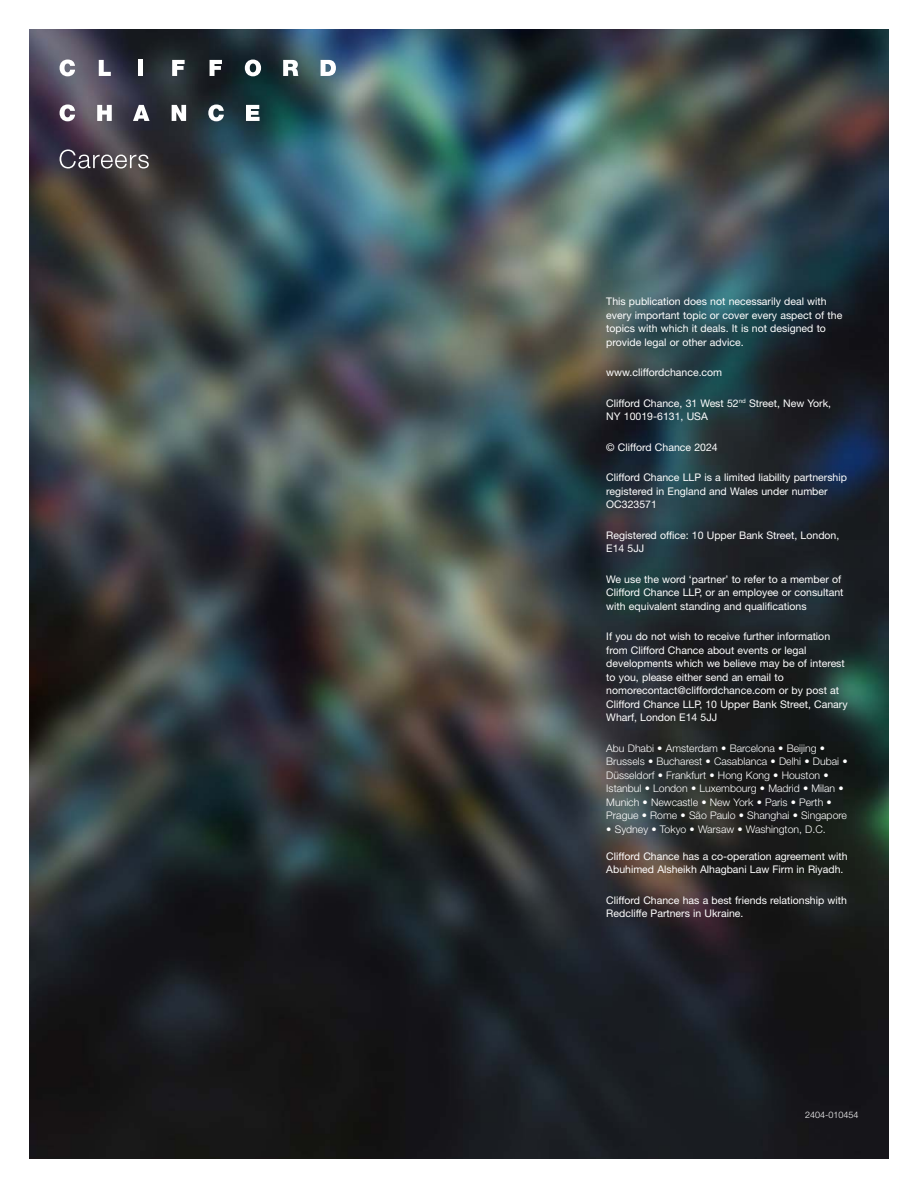
<style>
.page{position:relative;width:918px;height:1188px;background:#fff}
.page>*{position:absolute;margin:0;border:0;box-sizing:border-box;transform-origin:0 0}
.t1{font:10.5px/13.5px "Helvetica Neue LT Pro";color:#fff}
.t2{font:300 10.5px/13.5px "Helvetica Neue LT Pro";color:#fff}
.t3{font:300 9px "Helvetica Neue LT Std";color:#fff}
</style>
<div class="page">
<img style="left:30px;top:30px;width:858px;height:1128px">
<svg style="left:60px;top:60px;width:15px;height:16px"></svg>
<svg style="left:99px;top:60px;width:12px;height:16px"></svg>
<div style="left:138px;top:60px;width:5px;height:16px;background:#fff"></div>
<svg style="left:172px;top:60px;width:13px;height:16px"></svg>
<svg style="left:210px;top:60px;width:12px;height:16px"></svg>
<svg style="left:245px;top:60px;width:16px;height:16px"></svg>
<svg style="left:283px;top:60px;width:15px;height:16px"></svg>
<svg style="left:321px;top:60px;width:15px;height:16px"></svg>
<svg style="left:60px;top:105px;width:15px;height:16px"></svg>
<svg style="left:97px;top:105px;width:15px;height:16px"></svg>
<svg style="left:133px;top:105px;width:17px;height:16px"></svg>
<svg style="left:172px;top:105px;width:14px;height:16px"></svg>
<svg style="left:208px;top:105px;width:16px;height:16px"></svg>
<svg style="left:246px;top:105px;width:14px;height:16px"></svg>
<svg style="left:60px;top:150px;width:89px;height:19px;background:#6a646b"></svg>
<p class="t1" style="left:606px;top:294px;width:238px">This publication does not necessarily deal with every important topic or cover every aspect of the topics with which it deals. It is not designed to provide legal or other advice.</p>
<p class="t1" style="left:606px;top:365px;width:117px">www.cliffordchance.com</p>
<p class="t1" style="left:606px;top:396px;width:226px">Clifford Chance, 31 West 52<sup>nd</sup> Street, New York,<br>NY 10019-6131, USA</p>
<p class="t1" style="left:606px;top:440px;width:113px">© Clifford Chance 2024</p>
<p class="t1" style="left:606px;top:470px;width:242px">Clifford Chance LLP is a limited liability partnership registered in England and Wales under number<br>OC323571</p>
<p class="t1" style="left:606px;top:528px;width:235px">Registered office: 10 Upper Bank Street, London,<br>E14 5JJ</p>
<p class="t1" style="left:606px;top:572px;width:239px">We use the word ‘partner’ to refer to a member of<br>Clifford Chance LLP, or an employee or consultant with equivalent standing and qualifications</p>
<p class="t1" style="left:606px;top:629px;width:243px">If you do not wish to receive further information from Clifford Chance about events or legal developments which we believe may be of interest to you, please either send an email to nomorecontact@cliffordchance.com or by post at Clifford Chance LLP, 10 Upper Bank Street, Canary Wharf, London E14 5JJ</p>
<p class="t2" style="left:606px;top:741px;width:243px">Abu Dhabi • Amsterdam • Barcelona • Beijing • Brussels • Bucharest • Casablanca • Delhi • Dubai • Düsseldorf • Frankfurt • Hong Kong • Houston • Istanbul • London • Luxembourg • Madrid • Milan • Munich • Newcastle • New York • Paris • Perth • Prague • Rome • São Paulo • Shanghai • Singapore</p>
<p class="t2" style="left:606px;top:822px;width:221px">• Sydney • Tokyo • Warsaw • Washington, D.C.</p>
<p class="t1" style="left:606px;top:849px;width:243px">Clifford Chance has a co-operation agreement with<br>Abuhimed Alsheikh Alhagbani Law Firm in Riyadh.</p>
<p class="t1" style="left:606px;top:893px;width:242px">Clifford Chance has a best friends relationship with<br>Redcliffe Partners in Ukraine.</p>
<p class="t3" style="left:805px;top:1109px;width:55px">2404-010454</p>
</div>
